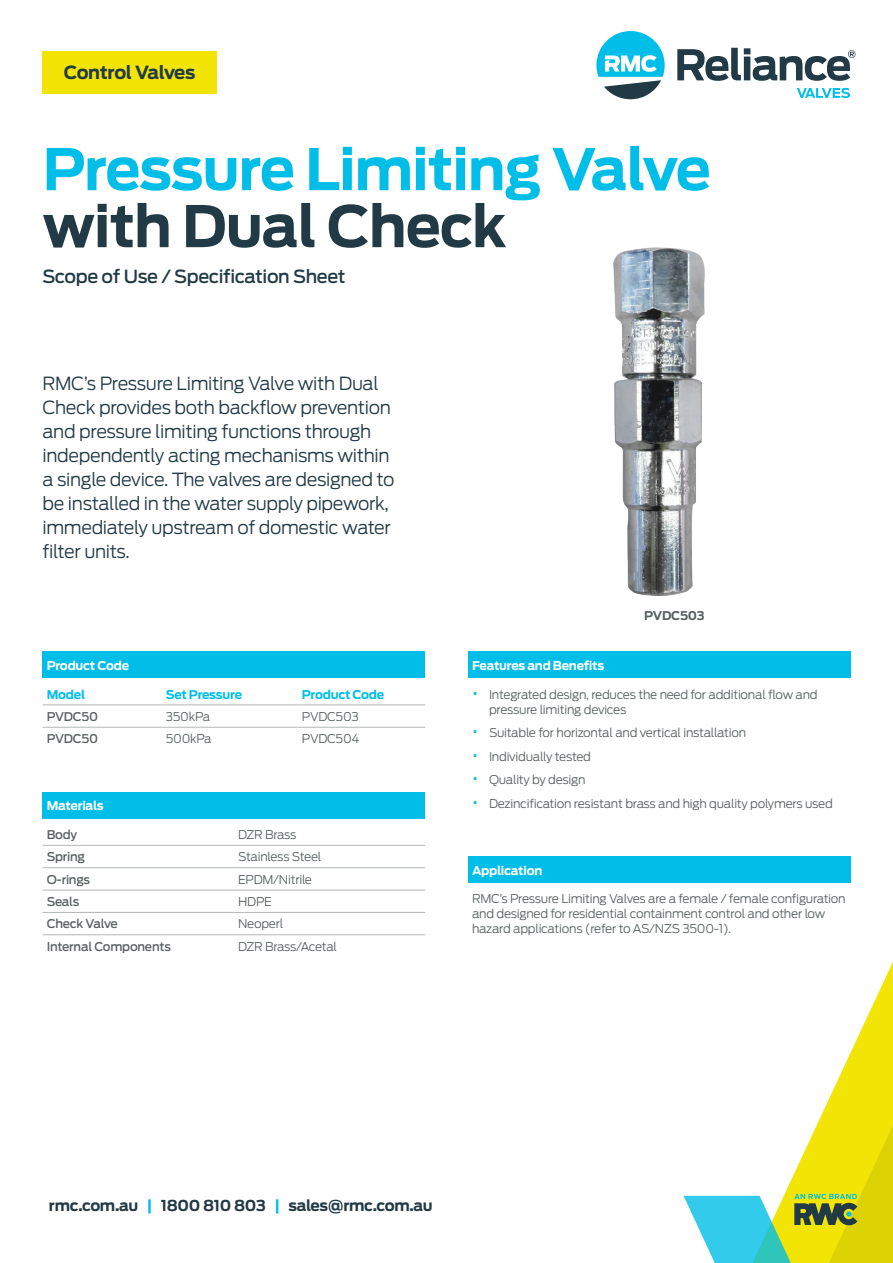
<style>
.page{position:relative;width:893px;height:1263px;background:#fff}
.page>*{position:absolute;margin:0;border:0;box-sizing:border-box;transform-origin:0 0}
.H1_-_Blue{font:700 57px "Antenna";letter-spacing:-.02em;color:#00bee8}
.H1_-_Dark_Blue{font:700 57px "Antenna";letter-spacing:-.02em;color:#223a45}
.Description_Blurb{font:300 18px/24px "Antenna";letter-spacing:-.02em;color:#223a45}
.Scope_of_Use{font:500 18px "Antenna";letter-spacing:-.02em;color:#223a45}
.t1{font:700 18px "Antenna";letter-spacing:-.02em;color:#223a45}
.t2{font:700 15px "Antenna";letter-spacing:-.02em;color:#223a45}
.Table_Body_-_Paragra{font:300 12px/15px "Antenna";letter-spacing:-.02em;color:#596061}
.Table_Body_-_Standar{font:300 12px "Antenna";letter-spacing:-.02em;color:#596061}
.Table_Body_-_Bold{font:500 12px "Antenna";letter-spacing:-.02em;color:#596061}
.Table_Heading{font:700 12px "Antenna";letter-spacing:-.02em;color:#fff}
.Table_Subheading{font:700 12px "Antenna";letter-spacing:-.02em;color:#00bee8}
.Product_Code_Text{font:700 12px "Antenna";letter-spacing:-.02em;color:#596061}
.s1{font-size:18px;color:#00bee8}
.s2{color:#00bee8}
</style>
<div class="page">
<svg style="left:838px;top:962px;width:55px;height:117px"></svg>
<svg style="left:684px;top:1079px;width:209px;height:184px"></svg>
<svg style="left:677px;top:48px;width:178px;height:33px"></svg>
<svg style="left:797px;top:88px;width:53px;height:10px"></svg>
<svg style="left:596px;top:31px;width:69px;height:68px"></svg>
<div style="left:43px;top:51px;width:174px;height:42px;background:#f2e505"></div>
<div style="left:43px;top:792px;width:382px;height:27px;background:#00bee8"></div>
<hr style="left:43px;top:867px;width:191px;height:1px;background:#b3b6b7">
<hr style="left:234px;top:867px;width:191px;height:1px;background:#b3b6b7">
<hr style="left:43px;top:890px;width:191px;height:1px;background:#b3b6b7">
<hr style="left:234px;top:890px;width:191px;height:1px;background:#b3b6b7">
<hr style="left:43px;top:912px;width:191px;height:1px;background:#b3b6b7">
<hr style="left:234px;top:912px;width:191px;height:1px;background:#b3b6b7">
<hr style="left:43px;top:845px;width:191px;height:1px;background:#b3b6b7">
<hr style="left:234px;top:845px;width:191px;height:1px;background:#b3b6b7">
<hr style="left:43px;top:934px;width:191px;height:1px;background:#b3b6b7">
<hr style="left:234px;top:934px;width:191px;height:1px;background:#b3b6b7">
<div style="left:468px;top:652px;width:382px;height:26px;background:#00bee8"></div>
<div style="left:468px;top:856px;width:382px;height:27px;background:#00bee8"></div>
<img style="left:613px;top:247px;width:92px;height:348px">
<div style="left:43px;top:652px;width:382px;height:26px;background:#00bee8"></div>
<hr style="left:43px;top:705px;width:119px;height:1px;background:#b3b6b7">
<hr style="left:162px;top:705px;width:136px;height:1px;background:#b3b6b7">
<hr style="left:298px;top:705px;width:127px;height:1px;background:#b3b6b7">
<hr style="left:43px;top:727px;width:119px;height:1px;background:#b3b6b7">
<hr style="left:162px;top:727px;width:136px;height:1px;background:#b3b6b7">
<hr style="left:298px;top:727px;width:127px;height:1px;background:#b3b6b7">
<h2 class="t1" style="left:64px;top:62px;width:133px">Control Valves</h2>
<p class="H1_-_Blue" style="left:43px;top:135px;width:670px">Pressure Limiting Valve</p>
<p class="H1_-_Dark_Blue" style="left:43px;top:192px;width:465px">with Dual Check</p>
<p class="Scope_of_Use" style="left:43px;top:266px;width:305px">Scope of Use / Specification Sheet</p>
<p class="Description_Blurb" style="left:43px;top:372px;width:353px">RMC’s Pressure Limiting Valve with Dual Check provides both backflow prevention and pressure limiting functions through independently acting mechanisms within a single device. The valves are designed to be installed in the water supply pipework, immediately upstream of domestic water filter units.</p>
<p class="Table_Heading" style="left:47px;top:658px;width:84px">Product Code</p>
<p class="Table_Subheading" style="left:47px;top:687px;width:40px">Model</p>
<p class="Table_Subheading" style="left:166px;top:687px;width:78px">Set Pressure</p>
<p class="Table_Subheading" style="left:302px;top:687px;width:84px">Product Code</p>
<p class="Table_Body_-_Bold" style="left:47px;top:709px;width:53px">PVDC50</p>
<p class="Table_Body_-_Standar" style="left:166px;top:709px;width:46px">350kPa</p>
<p class="Table_Body_-_Standar" style="left:302px;top:709px;width:58px">PVDC503</p>
<p class="Table_Body_-_Bold" style="left:47px;top:732px;width:53px">PVDC50</p>
<p class="Table_Body_-_Standar" style="left:166px;top:732px;width:47px">500kPa</p>
<p class="Table_Body_-_Standar" style="left:302px;top:732px;width:59px">PVDC504</p>
<p class="Table_Heading" style="left:47px;top:799px;width:58px">Materials</p>
<p class="Table_Body_-_Bold" style="left:47px;top:827px;width:32px">Body</p>
<p class="Table_Body_-_Standar" style="left:238px;top:827px;width:60px">DZR Brass</p>
<p class="Table_Body_-_Bold" style="left:47px;top:850px;width:40px">Spring</p>
<p class="Table_Body_-_Standar" style="left:238px;top:850px;width:85px">Stainless Steel</p>
<p class="Table_Body_-_Bold" style="left:47px;top:872px;width:45px">O-rings</p>
<p class="Table_Body_-_Standar" style="left:238px;top:872px;width:75px">EPDM/Nitrile</p>
<p class="Table_Body_-_Bold" style="left:47px;top:894px;width:34px">Seals</p>
<p class="Table_Body_-_Standar" style="left:238px;top:894px;width:35px">HDPE</p>
<p class="Table_Body_-_Bold" style="left:47px;top:917px;width:73px">Check Valve</p>
<p class="Table_Body_-_Standar" style="left:238px;top:917px;width:47px">Neoperl</p>
<p class="Table_Body_-_Bold" style="left:47px;top:939px;width:126px">Internal Components</p>
<p class="Table_Body_-_Standar" style="left:238px;top:939px;width:100px">DZR Brass/Acetal</p>
<p class="Product_Code_Text" style="left:644px;top:608px;width:62px">PVDC503</p>
<p class="Table_Heading" style="left:472px;top:658px;width:134px">Features and Benefits</p>
<p class="Table_Body_-_Paragra" style="left:489px;top:687px;width:330px;text-indent:-17px"><span class="s1">•</span> Integrated design, reduces the need for additional flow and pressure limiting devices</p>
<p class="Table_Body_-_Paragra" style="left:472px;top:725px;width:276px"><span class="s1">•</span> Suitable for horizontal and vertical installation</p>
<p class="Table_Body_-_Paragra" style="left:472px;top:749px;width:120px"><span class="s1">•</span> Individually tested</p>
<p class="Table_Body_-_Paragra" style="left:472px;top:772px;width:115px"><span class="s1">•</span> Quality by design</p>
<p class="Table_Body_-_Paragra" style="left:472px;top:796px;width:362px"><span class="s1">•</span> Dezincification resistant brass and high quality polymers used</p>
<p class="Table_Heading" style="left:472px;top:863px;width:72px">Application</p>
<p class="Table_Body_-_Paragra" style="left:472px;top:891px;width:375px">RMC’s Pressure Limiting Valves are a female / female configuration and designed for residential containment control and other low hazard applications (refer to AS/NZS 3500-1).</p>
<p class="t2" style="left:49px;top:1197px;width:385px">rmc.com.au <span class="s2">|</span> 1800 810 803 <span class="s2">|</span> sales@rmc.com.au</p>
</div>
